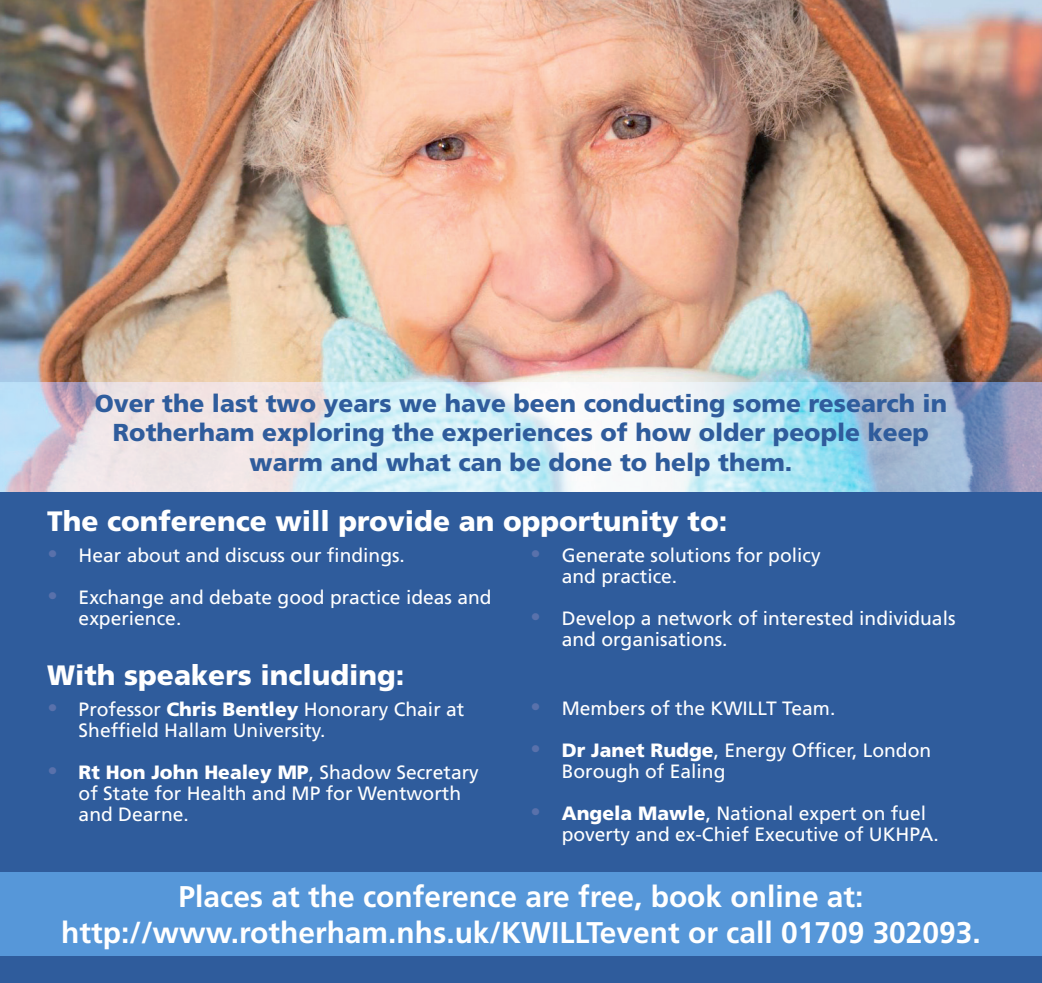
<style>
.page{position:relative;width:1042px;height:983px;background:#fff}
.page>*{position:absolute;margin:0;border:0;box-sizing:border-box;transform-origin:0 0}
.t1{font:700 29.93px/35.9px "Frutiger";color:#fff;text-align:center}
.t2{font:900 28px "Frutiger";color:#fff}
.t3{font:900 24.5px/29.8px "Frutiger";color:#2f5c9c;text-align:center}
.t4{font:19.25px/21px "Frutiger";color:#fff}
.s1{font-family:"Georgia";font-size:28px;color:#5971ab}
.s2{font-weight:900}
</style>
<div class="page">
<div style="left:0;top:491px;width:1042px;height:491px;background:#2f5c9c"></div>
<div style="left:0;top:871px;width:1042px;height:84px;background:#5697d9"></div>
<img style="left:0;top:0;width:1042px;height:382px">
<svg style="left:0;top:382px;width:1042px;height:109px;background:#cddde8"></svg>
<p class="t3" style="left:95px;top:388px;width:854px">Over the last two years we have been conducting some research in<br>Rotherham exploring the experiences of how older people keep warm and what can be done to help them.</p>
<h2 class="t2" style="left:47px;top:504px;width:682px">The conference will provide an opportunity to:</h2>
<p class="t4" style="left:47px;top:544px;width:359px"><span class="s1">•</span> Hear about and discuss our findings.</p>
<p class="t4" style="left:79px;top:586px;width:414px;text-indent:-32px"><span class="s1">•</span> Exchange and debate good practice ideas and experience.</p>
<h2 class="t2" style="left:47px;top:658px;width:359px">With speakers including:</h2>
<p class="t4" style="left:79px;top:698px;width:387px;text-indent:-32px"><span class="s1">•</span> Professor <span class="s2">Chris Bentley</span> Honorary Chair at<br>Sheffield Hallam University.</p>
<p class="t4" style="left:79px;top:761px;width:402px;text-indent:-32px"><span class="s1">•</span> <span class="s2">Rt Hon John Healey MP</span>, Shadow Secretary of State for Health and MP for Wentworth and Dearne.</p>
<p class="t4" style="left:562px;top:544px;width:260px;text-indent:-32px"><span class="s1">•</span> Generate solutions for policy and practice.</p>
<p class="t4" style="left:562px;top:607px;width:395px;text-indent:-32px"><span class="s1">•</span> Develop a network of interested individuals and organisations.</p>
<p class="t4" style="left:530px;top:697px;width:307px"><span class="s1">•</span> Members of the KWILLT Team.</p>
<p class="t4" style="left:562px;top:739px;width:371px;text-indent:-32px"><span class="s1">•</span> <span class="s2">Dr Janet Rudge</span>, Energy Officer, London<br>Borough of Ealing</p>
<p class="t4" style="left:562px;top:802px;width:378px;text-indent:-32px"><span class="s1">•</span> <span class="s2">Angela Mawle</span>, National expert on fuel poverty and ex-Chief Executive of UKHPA.</p>
<h1 class="t1" style="left:61px;top:878px;width:921px">Places at the conference are free, book online at: http://www.rotherham.nhs.uk/KWILLTevent or call 01709 302093.</h1>
</div>
